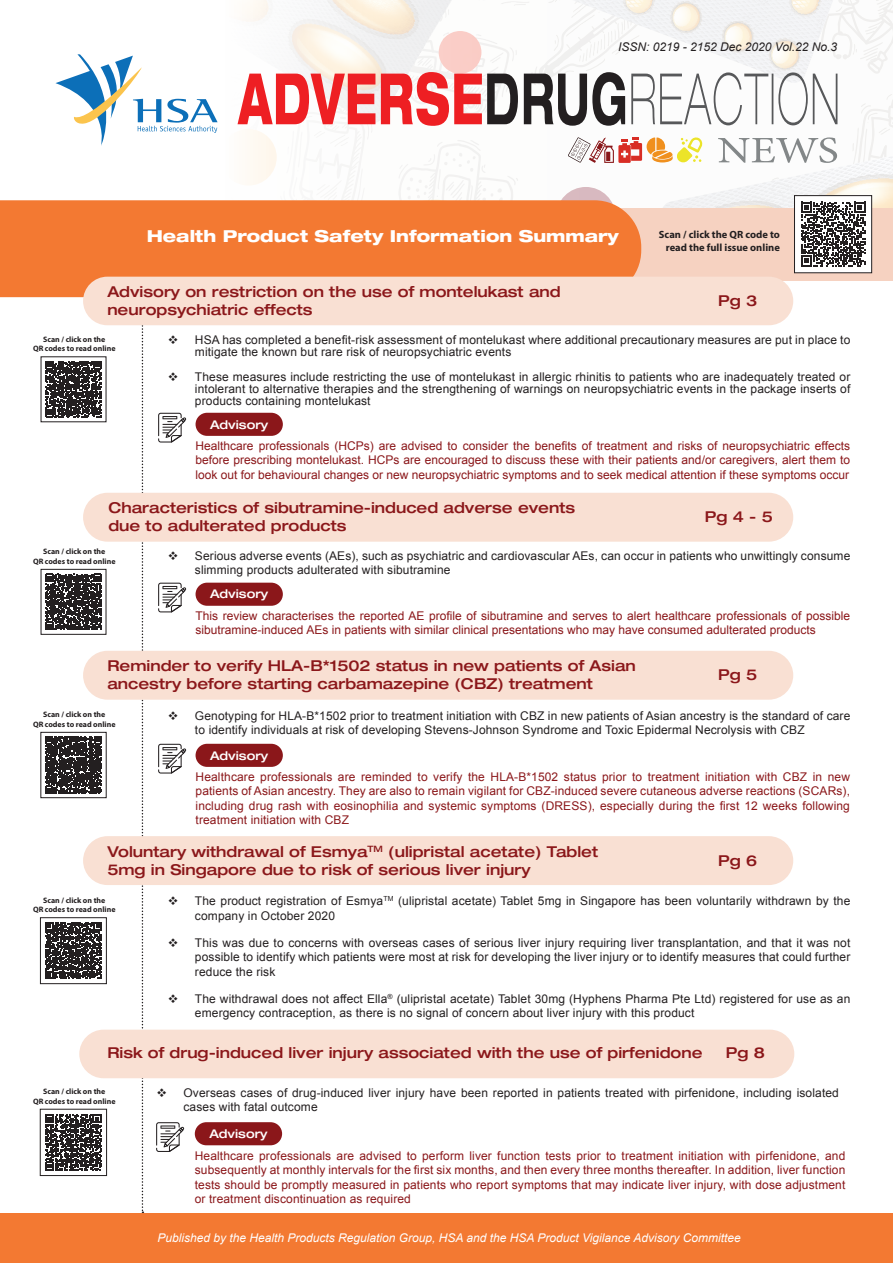
<style>
.page{position:relative;width:893px;height:1263px;background:#fff}
.page>*{position:absolute;margin:0;border:0;box-sizing:border-box;transform-origin:0 0}
.t1{font:800 expanded 16.5px "Helvetica Neue LT Std";color:#fff}
.t2{font:500 expanded 15px/18px "Helvetica Neue LT Std";color:#8b171a}
.t3{font:12px/14.4px "Arial";letter-spacing:.01em;color:#231f20}
.t4{font:12px/14.4px "Arial";color:#8b171a;text-align:justify}
.t5{font:italic 12px "Arial";color:#fff}
.t6{font:500 expanded 12px "Helvetica Neue LT Std";color:#fff}
.t7{font:italic 12px "Arial";color:#231f20}
.t8{font:700 10.5px/12.6px "Myriad Pro";color:#231f20;text-align:right}
.t9{font:700 7.8px "Myriad Pro";color:#231f20}
</style>
<div class="page">
<div style="left:0;top:1213px;width:893px;height:50px;background:#f37932"></div>
<svg style="left:142px;top:325px;width:1px;height:888px"></svg>
<svg style="left:55px;top:54px;width:163px;height:92px"></svg>
<div style="left:519px;top:209px;width:374px;height:72px;background:#f6d2c1"></div>
<div style="left:0;top:200px;width:639px;height:97px;background:#f37932"></div>
<div style="left:147px;top:230px;width:472px;height:21px;background:#f37932"></div>
<div style="left:196px;top:413px;width:87px;height:23px;background:#8b171a;border-radius:12px"></div>
<div style="left:196px;top:583px;width:87px;height:23px;background:#8b171a;border-radius:12px"></div>
<div style="left:196px;top:744px;width:87px;height:23px;background:#8b171a;border-radius:12px"></div>
<svg style="left:158px;top:413px;width:28px;height:29px"></svg>
<svg style="left:158px;top:583px;width:28px;height:29px"></svg>
<svg style="left:158px;top:744px;width:28px;height:29px"></svg>
<div style="left:83px;top:277px;width:710px;height:48px;background:#f9e0d3;border-radius:24px"></div>
<div style="left:83px;top:651px;width:710px;height:49px;background:#f9e0d3;border-radius:24px"></div>
<div style="left:83px;top:836px;width:710px;height:49px;background:#f9e0d3;border-radius:24px"></div>
<div style="left:195px;top:1122px;width:87px;height:23px;background:#8b171a;border-radius:12px"></div>
<svg style="left:156px;top:1122px;width:28px;height:30px"></svg>
<div style="left:79px;top:1030px;width:715px;height:48px;background:#f9e0d3;border-radius:24px"></div>
<div style="left:83px;top:493px;width:710px;height:49px;background:#f9e0d3;border-radius:24px"></div>
<svg style="left:46px;top:361px;width:55px;height:56px"></svg>
<svg style="left:46px;top:574px;width:55px;height:56px;background:#433f40"></svg>
<svg style="left:45px;top:737px;width:57px;height:56px;background:#3d393a"></svg>
<div style="left:41px;top:732px;width:65px;height:66px;border:1px solid #231f20"></div>
<svg style="left:45px;top:922px;width:57px;height:57px"></svg>
<div style="left:40px;top:917px;width:67px;height:67px;border:1px solid #231f20"></div>
<svg style="left:45px;top:1114px;width:57px;height:56px"></svg>
<div style="left:40px;top:1109px;width:67px;height:67px;border:1px solid #231f20"></div>
<div style="left:794px;top:196px;width:78px;height:77px;background:#fff"></div>
<svg style="left:225px;top:0;width:668px;height:266px"></svg>
<div style="left:794px;top:195px;width:78px;height:78px;border:1px solid #231f20"></div>
<p class="t7" style="left:618px;top:39px;width:221px">ISSN: 0219 - 2152 Dec 2020 Vol.22 No.3</p>
<p class="t1" style="left:147px;top:226px;width:474px">Health Product Safety Information Summary</p>
<p class="t8" style="left:659px;top:228px;width:123px">Scan / click the QR code to read the full issue online</p>
<p class="t2" style="left:107px;top:283px;width:455px">Advisory on restriction on the use of montelukast and neuropsychiatric effects</p>
<p class="t2" style="left:718px;top:292px;width:41px">Pg 3</p>
<p class="t9" style="left:43px;top:334px;width:64px">Scan / click on the</p>
<p class="t9" style="left:33px;top:343px;width:84px">QR codes to read online</p>
<p class="t3" style="left:195px;top:334px;width:657px;line-height:12px">HSA has completed a benefit-risk assessment of montelukast where additional precautionary measures are put in place to mitigate the known but rare risk of neuropsychiatric events</p>
<p class="t3" style="left:195px;top:371px;width:657px;line-height:12px;text-align:justify">These measures include restricting the use of montelukast in allergic rhinitis to patients who are inadequately treated or intolerant to alternative therapies and the strengthening of warnings on neuropsychiatric events in the package inserts of products containing montelukast</p>
<p class="t6" style="left:210px;top:417px;width:60px">Advisory</p>
<p class="t4" style="left:196px;top:439px;width:656px">Healthcare professionals (HCPs) are advised to consider the benefits of treatment and risks of neuropsychiatric effects before prescribing montelukast. HCPs are encouraged to discuss these with their patients and/or caregivers, alert them to look out for behavioural changes or new neuropsychiatric symptoms and to seek medical attention if these symptoms occur</p>
<p class="t2" style="left:108px;top:499px;width:468px">Characteristics of sibutramine-induced adverse events due to adulterated products</p>
<p class="t2" style="left:705px;top:508px;width:70px">Pg 4 - 5</p>
<p class="t9" style="left:43px;top:546px;width:64px">Scan / click on the</p>
<p class="t9" style="left:33px;top:556px;width:84px">QR codes to read online</p>
<p class="t3" style="left:195px;top:548px;width:657px">Serious adverse events (AEs), such as psychiatric and cardiovascular AEs, can occur in patients who unwittingly consume slimming products adulterated with sibutramine</p>
<p class="t6" style="left:210px;top:587px;width:60px">Advisory</p>
<p class="t4" style="left:196px;top:608px;width:656px">This review characterises the reported AE profile of sibutramine and serves to alert healthcare professionals of possible sibutramine-induced AEs in patients with similar clinical presentations who may have consumed adulterated products</p>
<p class="t2" style="left:107px;top:657px;width:530px">Reminder to verify HLA-B*1502 status in new patients of Asian ancestry before starting carbamazepine (CBZ) treatment</p>
<p class="t2" style="left:718px;top:666px;width:41px">Pg 5</p>
<p class="t9" style="left:43px;top:709px;width:64px">Scan / click on the</p>
<p class="t9" style="left:33px;top:719px;width:84px">QR codes to read online</p>
<p class="t3" style="left:195px;top:708px;width:657px">Genotyping for HLA-B*1502 prior to treatment initiation with CBZ in new patients of Asian ancestry is the standard of care to identify individuals at risk of developing Stevens-Johnson Syndrome and Toxic Epidermal Necrolysis with CBZ</p>
<p class="t6" style="left:210px;top:748px;width:60px">Advisory</p>
<p class="t4" style="left:196px;top:770px;width:656px">Healthcare professionals are reminded to verify the HLA-B*1502 status prior to treatment initiation with CBZ in new patients of Asian ancestry. They are also to remain vigilant for CBZ-induced severe cutaneous adverse reactions (SCARs), including drug rash with eosinophilia and systemic symptoms (DRESS), especially during the first 12 weeks following treatment initiation with CBZ</p>
<p class="t2" style="left:107px;top:842px;width:492px">Voluntary withdrawal of Esmya<sup>TM</sup> (ulipristal acetate) Tablet<br>5mg in Singapore due to risk of serious liver injury</p>
<p class="t2" style="left:718px;top:851px;width:41px">Pg 6</p>
<p class="t9" style="left:43px;top:895px;width:64px">Scan / click on the</p>
<p class="t9" style="left:33px;top:904px;width:84px">QR codes to read online</p>
<p class="t3" style="left:195px;top:894px;width:657px">The product registration of Esmya<sup>TM</sup> (ulipristal acetate) Tablet 5mg in Singapore has been voluntarily withdrawn by the company in October 2020</p>
<p class="t3" style="left:195px;top:935px;width:657px;text-align:justify">This was due to concerns with overseas cases of serious liver injury requiring liver transplantation, and that it was not possible to identify which patients were most at risk for developing the liver injury or to identify measures that could further reduce the risk</p>
<p class="t3" style="left:195px;top:991px;width:657px">The withdrawal does not affect Ella<sup>®</sup> (ulipristal acetate) Tablet 30mg (Hyphens Pharma Pte Ltd) registered for use as an emergency contraception, as there is no signal of concern about liver injury with this product</p>
<p class="t2" style="left:107px;top:1043px;width:597px">Risk of drug-induced liver injury associated with the use of pirfenidone</p>
<p class="t2" style="left:726px;top:1043px;width:41px">Pg 8</p>
<p class="t9" style="left:43px;top:1086px;width:64px">Scan / click on the</p>
<p class="t9" style="left:33px;top:1096px;width:84px">QR codes to read online</p>
<p class="t3" style="left:184px;top:1085px;width:657px">Overseas cases of drug-induced liver injury have been reported in patients treated with pirfenidone, including isolated cases with fatal outcome</p>
<p class="t6" style="left:209px;top:1126px;width:60px">Advisory</p>
<p class="t4" style="left:195px;top:1148px;width:652px">Healthcare professionals are advised to perform liver function tests prior to treatment initiation with pirfenidone, and subsequently at monthly intervals for the first six months, and then every three months thereafter. In addition, liver function tests should be promptly measured in patients who report symptoms that may indicate liver injury, with dose adjustment or treatment discontinuation as required</p>
<p class="t5" style="left:157px;top:1230px;width:585px">Published by the Health Products Regulation Group, HSA and the HSA Product Vigilance Advisory Committee</p>
</div>
